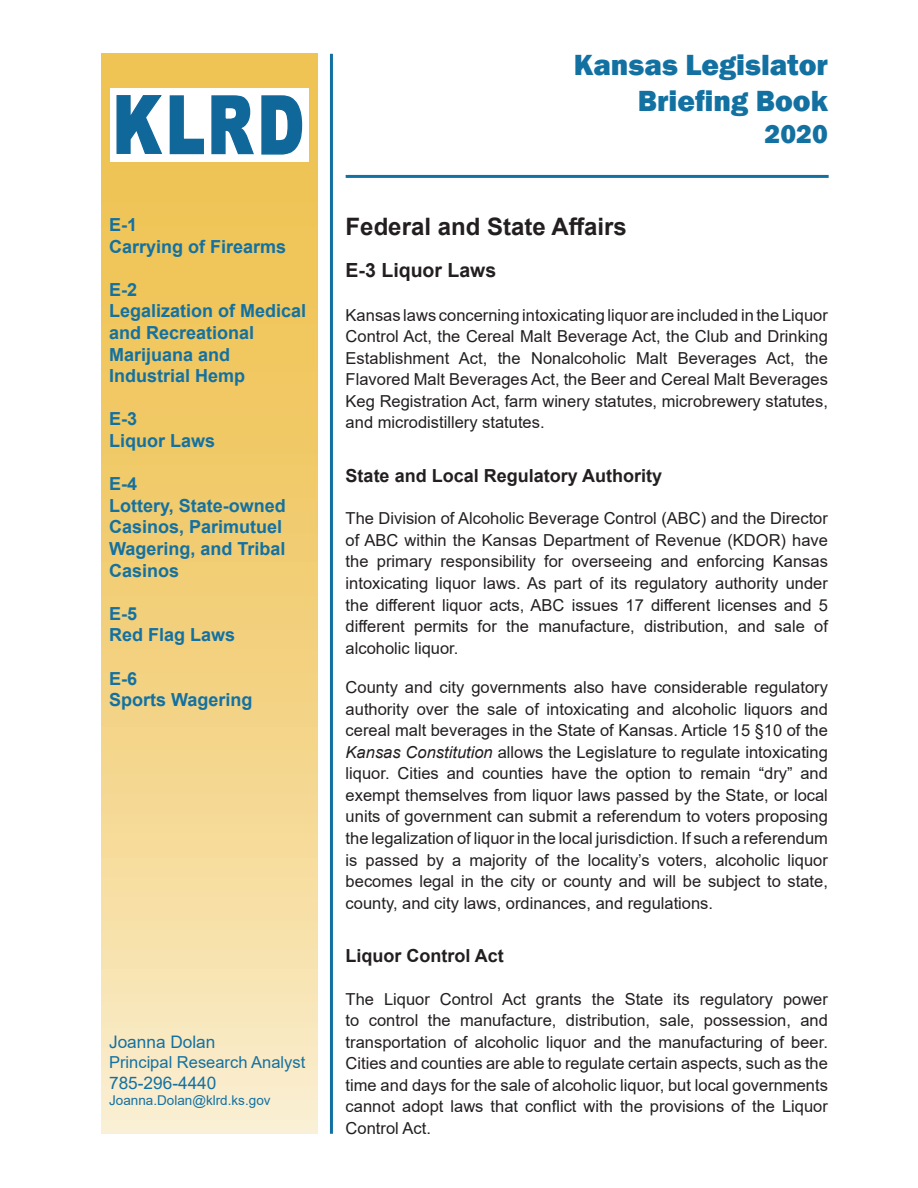
<style>
.page{position:relative;width:918px;height:1188px;background:#fff}
.page>*{position:absolute;margin:0;border:0;box-sizing:border-box;transform-origin:0 0}
.t1{font:800 30px/36px "Franklin Gothic";color:#1371a2;text-align:right}
.t2{font:800 27px "Franklin Gothic";color:#1371a2}
.t3{font:700 24px "Arial";color:#231f20}
.t4{font:700 19.5px "Arial";color:#231f20}
.t5{font:700 18px/21.6px "Arial";color:#1371a2}
.t6{font:700 18px "Arial";color:#231f20}
.t7{font:17.25px "Arial";color:#1371a2}
.t8{font:16.5px/21.6px "Arial";color:#231f20;text-align:justify}
.t9{font:16.5px "Arial";color:#1371a2}
.t10{font:13.5px "Arial";color:#1371a2}
.s1{font-style:italic}
</style>
<div class="page">
<svg style="left:101px;top:54px;width:216px;height:1080px;background:#f3d383"></svg>
<hr style="left:330px;top:54px;width:3px;height:1080px;background:#1371a2">
<hr style="left:346px;top:175px;width:483px;height:3px;background:#1371a2">
<div style="left:110px;top:88px;width:198px;height:74px;background:#fff"></div>
<svg style="left:211px;top:95px;width:43px;height:60px"></svg>
<svg style="left:169px;top:95px;width:35px;height:60px"></svg>
<svg style="left:116px;top:95px;width:47px;height:59px"></svg>
<svg style="left:261px;top:95px;width:42px;height:60px"></svg>
<p class="t5" style="left:109px;top:214px;width:179px">E-1<br>Carrying of Firearms</p>
<p class="t5" style="left:109px;top:279px;width:199px">E-2<br>Legalization of Medical and Recreational<br>Marijuana and<br>Industrial Hemp</p>
<p class="t5" style="left:109px;top:408px;width:108px">E-3<br>Liquor Laws</p>
<p class="t5" style="left:109px;top:473px;width:178px">E-4<br>Lottery, State-owned<br>Casinos, Parimutuel<br>Wagering, and Tribal<br>Casinos</p>
<p class="t5" style="left:109px;top:603px;width:128px">E-5<br>Red Flag Laws</p>
<p class="t5" style="left:109px;top:668px;width:145px">E-6<br>Sports Wagering</p>
<p class="t7" style="left:109px;top:1030px;width:108px">Joanna Dolan</p>
<p class="t9" style="left:109px;top:1051px;width:198px">Principal Research Analyst</p>
<p class="t7" style="left:109px;top:1071px;width:109px">785-296-4440</p>
<p class="t10" style="left:109px;top:1091px;width:163px">Joanna.Dolan@klrd.ks.gov</p>
<h1 class="t1" style="left:574px;top:47px;width:256px">Kansas Legislator<br>Briefing Book</h1>
<h2 class="t2" style="left:765px;top:117px;width:65px">2020</h2>
<h3 class="t3" style="left:346px;top:210px;width:283px">Federal and State Affairs</h3>
<p class="t4" style="left:346px;top:256px;width:152px">E-3 Liquor Laws</p>
<p class="t8" style="left:346px;top:304px;width:484px">Kansas laws concerning intoxicating liquor are included in the Liquor Control Act, the Cereal Malt Beverage Act, the Club and Drinking Establishment Act, the Nonalcoholic Malt Beverages Act, the Flavored Malt Beverages Act, the Beer and Cereal Malt Beverages Keg Registration Act, farm winery statutes, microbrewery statutes, and microdistillery statutes.</p>
<p class="t6" style="left:346px;top:463px;width:318px">State and Local Regulatory Authority</p>
<p class="t8" style="left:346px;top:508px;width:484px">The Division of Alcoholic Beverage Control (ABC) and the Director of ABC within the Kansas Department of Revenue (KDOR) have the primary responsibility for overseeing and enforcing Kansas intoxicating liquor laws. As part of its regulatory authority under the different liquor acts, ABC issues 17 different licenses and 5 different permits for the manufacture, distribution, and sale of alcoholic liquor.</p>
<p class="t8" style="left:346px;top:677px;width:484px">County and city governments also have considerable regulatory authority over the sale of intoxicating and alcoholic liquors and cereal malt beverages in the State of Kansas. Article 15 §10 of the <span class="s1">Kansas Constitution</span> allows the Legislature to regulate intoxicating liquor. Cities and counties have the option to remain “dry” and exempt themselves from liquor laws passed by the State, or local units of government can submit a referendum to voters proposing the legalization of liquor in the local jurisdiction. If such a referendum is passed by a majority of the locality’s voters, alcoholic liquor becomes legal in the city or county and will be subject to state, county, and city laws, ordinances, and regulations.</p>
<p class="t6" style="left:346px;top:943px;width:160px">Liquor Control Act</p>
<p class="t8" style="left:346px;top:988px;width:484px">The Liquor Control Act grants the State its regulatory power to control the manufacture, distribution, sale, possession, and transportation of alcoholic liquor and the manufacturing of beer.<br>Cities and counties are able to regulate certain aspects, such as the time and days for the sale of alcoholic liquor, but local governments cannot adopt laws that conflict with the provisions of the Liquor Control Act.</p>
</div>
